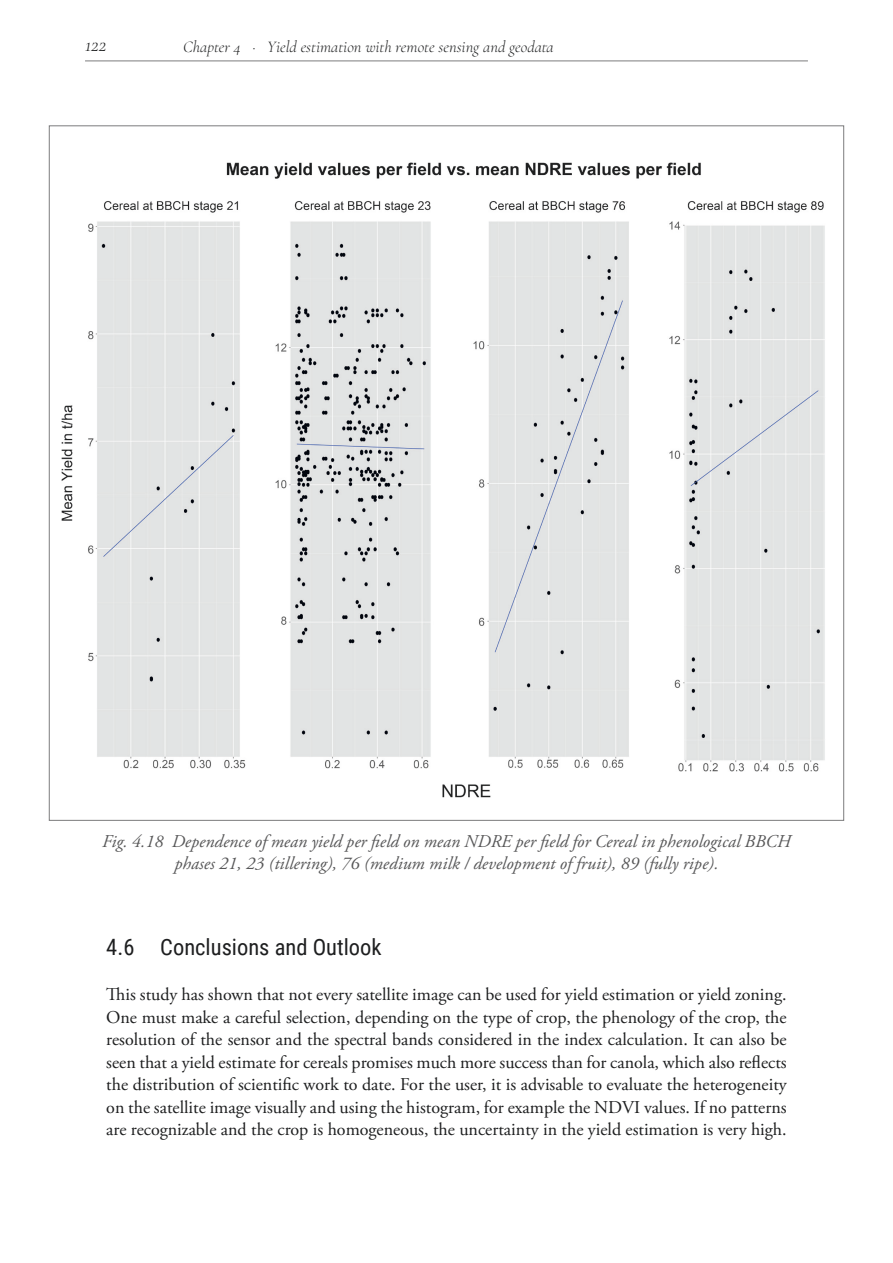
<style>
.page{position:relative;width:893px;height:1263px;background:#fff}
.page>*{position:absolute;margin:0;border:0;box-sizing:border-box;transform-origin:0 0}
.t1{font:22.5px "Roboto Condensed";color:#1d1e1f}
.t2{font:italic 300 21px "Cormorant Garamond";color:#1d1e1f}
.t3{font:18px/22.5px "Adobe Garamond Pro Regular 2";color:#1d1e1f;text-align:justify}
.t4{font:italic 18px/22.5px "Adobe Garamond Pro";color:#575758;text-align:center}
.t5{font:16.5px "Cormorant Garamond Light Italic 2";color:#1d1e1f}
</style>
<div class="page">
<hr style="left:85px;top:61px;width:723px;height:1px;background:#7c7c7d">
<img style="left:61px;top:162px;width:764px;height:636px">
<p class="t2" style="left:85px;top:32px;width:23px">122</p>
<p class="t5" style="left:183px;top:38px;width:372px">Chapter 4 ∙ Yield estimation with remote sensing and geodata</p>
<p class="t4" style="left:102px;top:830px;width:690px">Fig. 4.18 Dependence of mean yield per field on mean NDRE per field for Cereal in phenological BBCH phases 21, 23 (tillering), 76 (medium milk / development of fruit), 89 (fully ripe).</p>
<p class="t1" style="left:106px;top:931px;width:277px">4.6 Conclusions and Outlook</p>
<p class="t3" style="left:106px;top:984px;width:682px">This study has shown that not every satellite image can be used for yield estimation or yield zoning.<br>One must make a careful selection, depending on the type of crop, the phenology of the crop, the resolution of the sensor and the spectral bands considered in the index calculation. It can also be seen that a yield estimate for cereals promises much more success than for canola, which also reflects the distribution of scientific work to date. For the user, it is advisable to evaluate the heterogeneity on the satellite image visually and using the histogram, for example the NDVI values. If no patterns are recognizable and the crop is homogeneous, the uncertainty in the yield estimation is very high.</p>
</div>
